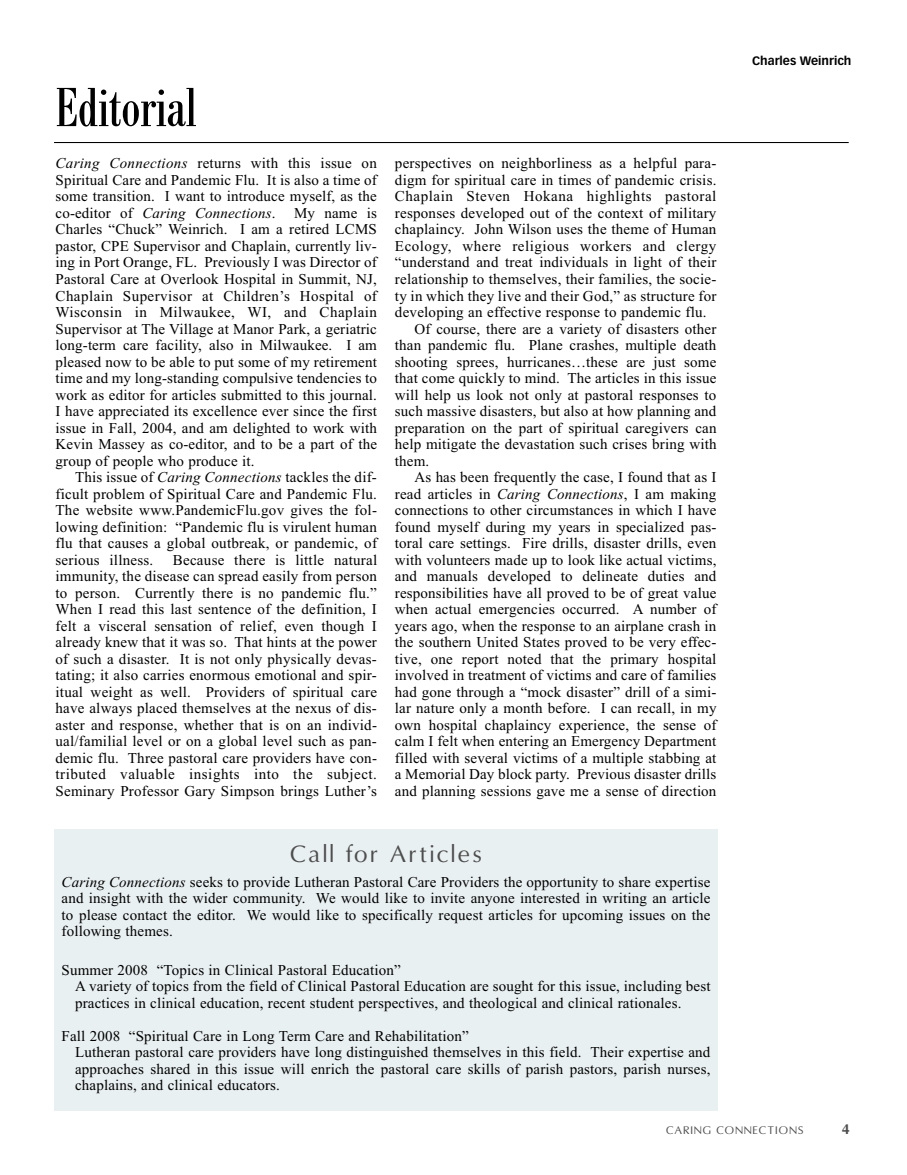
<style>
.page{position:relative;width:907px;height:1175px;background:#fff}
.page>*{position:absolute;margin:0;border:0;box-sizing:border-box;transform-origin:0 0}
.t1{font:condensed 54px "Bodoni BE";letter-spacing:-.005em;color:#000}
.t2{font:22.5px "Omni";letter-spacing:.12em;color:#4d4d4d}
.t3{font:15px/16.5px "Times New Roman";letter-spacing:.01em;color:#000;text-align:justify}
.t4{font:15px "Times New Roman";letter-spacing:.035em;color:#000}
.t5{font:700 13.5px "Omni";color:#4d4d4d}
.t6{font:700 12px "Vectora LH";color:#000}
.t7{font:10.5px "Omni";letter-spacing:.12em;color:#4d4d4d}
.s1{font-style:italic}
</style>
<div class="page">
<hr style="left:54px;top:142px;width:794px;height:1px;background:#000">
<div style="left:54px;top:828px;width:663px;height:282px;background:#e9f0f2"></div>
<h1 class="t1" style="left:56px;top:88px;width:143px">Editorial</h1>
<p class="t3" style="left:56px;top:155px;width:323px"><span class="s1">Caring Connections</span> returns with this issue on Spiritual Care and Pandemic Flu. It is also a time of some transition. I want to introduce myself, as the co-editor of <span class="s1">Caring Connections</span>. My name is Charles “Chuck” Weinrich. I am a retired LCMS pastor, CPE Supervisor and Chaplain, currently liv&shy;ing in Port Orange, FL. Previously I was Director of Pastoral Care at Overlook Hospital in Summit, NJ, Chaplain Supervisor at Children’s Hospital of Wisconsin in Milwaukee, WI, and Chaplain Supervisor at The Village at Manor Park, a geriatric long-term care facility, also in Milwaukee. I am pleased now to be able to put some of my retirement time and my long-standing compulsive tendencies to work as editor for articles submitted to this journal.<br>I have appreciated its excellence ever since the first issue in Fall, 2004, and am delighted to work with Kevin Massey as co-editor, and to be a part of the group of people who produce it.</p>
<p class="t3" style="left:56px;top:468px;width:323px;text-indent:20px">This issue of <span class="s1">Caring Connections</span> tackles the dif&shy;ficult problem of Spiritual Care and Pandemic Flu.<br>The website www.PandemicFlu.gov gives the fol&shy;lowing definition: “Pandemic flu is virulent human flu that causes a global outbreak, or pandemic, of serious illness.</p>
<p class="t3" style="left:56px;top:551px;width:323px;text-indent:117px">Because there is little natural immunity, the disease can spread easily from person to person. Currently there is no pandemic flu.” When I read this last sentence of the definition, I felt a visceral sensation of relief, even though I already knew that it was so. That hints at the power of such a disaster. It is not only physically devas&shy;tating; it also carries enormous emotional and spir&shy;itual weight as well. Providers of spiritual care have always placed themselves at the nexus of dis&shy;aster and response, whether that is on an individ&shy;ual/familial level or on a global level such as pan&shy;demic flu. Three pastoral care providers have con&shy;tributed valuable insights into the subject.<br>Seminary Professor Gary Simpson brings Luther’s</p>
<p class="t3" style="left:395px;top:155px;width:323px">perspectives on neighborliness as a helpful para-</p>
<p class="t3" style="left:395px;top:171px;width:323px">digm for spiritual care in times of pandemic crisis.</p>
<p class="t4" style="left:395px;top:187px;width:323px">Chaplain Steven Hokana highlights pastoral</p>
<p class="t3" style="left:395px;top:204px;width:323px">responses developed out of the context of military</p>
<p class="t3" style="left:395px;top:221px;width:323px">chaplaincy. John Wilson uses the theme of Human</p>
<p class="t4" style="left:395px;top:237px;width:323px">Ecology, where religious workers and clergy</p>
<p class="t3" style="left:395px;top:254px;width:323px">“understand and treat individuals in light of their</p>
<p class="t3" style="left:395px;top:270px;width:323px">relationship to themselves, their families, the socie-</p>
<p class="t3" style="left:395px;top:287px;width:323px">ty in which they live and their God,” as structure for</p>
<p class="t3" style="left:395px;top:303px;width:313px">developing an effective response to pandemic flu.</p>
<p class="t3" style="left:414px;top:320px;width:303px">Of course, there are a variety of disasters other</p>
<p class="t3" style="left:395px;top:336px;width:323px">than pandemic flu. Plane crashes, multiple death</p>
<p class="t3" style="left:395px;top:353px;width:323px">shooting sprees, hurricanes…these are just some</p>
<p class="t3" style="left:395px;top:369px;width:323px">that come quickly to mind. The articles in this issue</p>
<p class="t3" style="left:395px;top:386px;width:323px">will help us look not only at pastoral responses to</p>
<p class="t3" style="left:395px;top:402px;width:323px">such massive disasters, but also at how planning and</p>
<p class="t3" style="left:395px;top:419px;width:323px">preparation on the part of spiritual caregivers can</p>
<p class="t3" style="left:395px;top:435px;width:323px">help mitigate the devastation such crises bring with</p>
<p class="t3" style="left:395px;top:452px;width:36px">them.</p>
<p class="t3" style="left:414px;top:468px;width:303px">As has been frequently the case, I found that as I</p>
<p class="t3" style="left:395px;top:485px;width:323px">read articles in <span class="s1">Caring Connections</span>, I am making</p>
<p class="t3" style="left:395px;top:501px;width:323px">connections to other circumstances in which I have</p>
<p class="t3" style="left:395px;top:518px;width:323px">found myself during my years in specialized pas-</p>
<p class="t3" style="left:395px;top:534px;width:323px">toral care settings. Fire drills, disaster drills, even</p>
<p class="t3" style="left:395px;top:551px;width:323px">with volunteers made up to look like actual victims,</p>
<p class="t3" style="left:395px;top:567px;width:323px">and manuals developed to delineate duties and</p>
<p class="t3" style="left:395px;top:584px;width:323px">responsibilities have all proved to be of great value</p>
<p class="t3" style="left:395px;top:600px;width:323px">when actual emergencies occurred. A number of</p>
<p class="t3" style="left:395px;top:617px;width:323px">years ago, when the response to an airplane crash in</p>
<p class="t3" style="left:395px;top:633px;width:323px">the southern United States proved to be very effec-</p>
<p class="t3" style="left:395px;top:650px;width:323px">tive, one report noted that the primary hospital</p>
<p class="t3" style="left:395px;top:666px;width:323px">involved in treatment of victims and care of families</p>
<p class="t3" style="left:395px;top:683px;width:323px">had gone through a “mock disaster” drill of a simi-</p>
<p class="t3" style="left:395px;top:699px;width:323px">lar nature only a month before. I can recall, in my</p>
<p class="t3" style="left:395px;top:716px;width:323px">own hospital chaplaincy experience, the sense of</p>
<p class="t3" style="left:395px;top:732px;width:323px">calm I felt when entering an Emergency Department</p>
<p class="t3" style="left:395px;top:749px;width:323px">filled with several victims of a multiple stabbing at</p>
<p class="t3" style="left:395px;top:765px;width:323px">a Memorial Day block party. Previous disaster drills</p>
<p class="t3" style="left:395px;top:782px;width:323px">and planning sessions gave me a sense of direction</p>
<p class="t6" style="left:751px;top:55px;width:101px">Charles Weinrich</p>
<h2 class="t2" style="left:290px;top:841px;width:193px">Call for Articles</h2>
<p class="t3" style="left:61px;top:873px;width:650px"><span class="s1">Caring Connections</span> seeks to provide Lutheran Pastoral Care Providers the opportunity to share expertise and insight with the wider community. We would like to invite anyone interested in writing an article to please contact the editor. We would like to specifically request articles for upcoming issues on the following themes.</p>
<p class="t3" style="left:75px;top:961px;width:636px;text-align:left;text-indent:-14px">Summer 2008 “Topics in Clinical Pastoral Education”<br>A variety of topics from the field of Clinical Pastoral Education are sought for this issue, including best practices in clinical education, recent student perspectives, and theological and clinical rationales.</p>
<p class="t3" style="left:75px;top:1027px;width:636px;text-align:left;text-indent:-14px">Fall 2008 “Spiritual Care in Long Term Care and Rehabilitation”<br>Lutheran pastoral care providers have long distinguished themselves in this field. Their expertise and approaches shared in this issue will enrich the pastoral care skills of parish pastors, parish nurses, chaplains, and clinical educators.</p>
<p class="t7" style="left:665px;top:1123px;width:139px">CARING CONNECTIONS</p>
<p class="t5" style="left:841px;top:1120px;width:9px">4</p>
</div>
